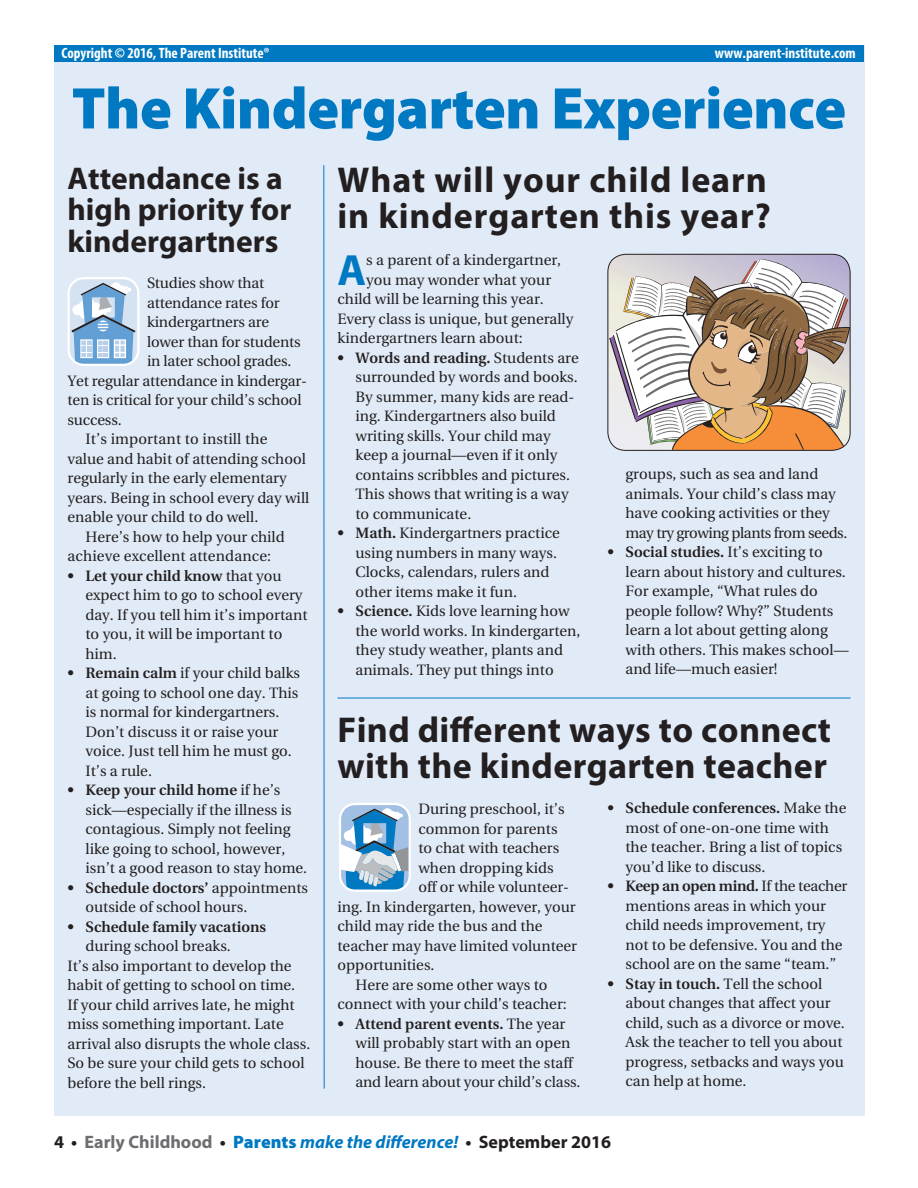
<style>
.page{position:relative;width:918px;height:1188px;background:#fff}
.page>*{position:absolute;margin:0;border:0;box-sizing:border-box;transform-origin:0 0}
.t1{font:900 59.25px "Myriad Pro";letter-spacing:-.01em;color:#0079c2}
._03_Intro_para_w_dro{font:700 43.95px "Myriad Pro";color:#0079c2}
._01_Medium_Headline{font:700 36px/36px "Myriad Pro";letter-spacing:.01em;color:#231f20}
._02_Small_Headline{font:700 31.5px/31.5px "Myriad Pro";color:#231f20}
.t2{font:italic 700 18px "Myriad Pro";color:#0079c2}
._05_Bullet_text{font:15px/19.5px "Utopia";color:#231f20}
._04_Body_text{font:15px/19.5px "Utopia";color:#231f20}
._03_Intro_para_w_dro-2{font:15px "Utopia";color:#231f20}
.t3{font:700 condensed 15px "Myriad Pro";color:#fff}
._05_Bullet_text-2{font:600 15px/19.5px "Utopia";color:#231f20}
.s1{font-weight:600}
.s2{font-weight:400}
.s3{font-style:normal;color:#231f20}
.s4{font-style:normal;color:#6c6d70}
.s5{font-weight:900;font-style:normal}
</style>
<div class="page">
<div style="left:54px;top:46px;width:811px;height:1070px;background:#e1ebf7"></div>
<div style="left:54px;top:46px;width:810px;height:16px;background:#0079c2"></div>
<hr style="left:338px;top:698px;width:512px;height:1px;background:#0079c2">
<hr style="left:323px;top:165px;width:2px;height:924px;background:#0079c2">
<svg style="left:339px;top:803px;width:72px;height:89px;background:#93bad7"></svg>
<svg style="left:68px;top:277px;width:71px;height:89px"></svg>
<svg style="left:609px;top:259px;width:241px;height:191px;background:#c8b2a0"></svg>
<div style="left:608px;top:254px;width:242px;height:197px;border:1px solid #231f20;border-radius:18px"></div>
<p class="t3" style="left:62px;top:43px;width:210px">Copyright © 2016, The Parent Institute®</p>
<p class="t3" style="left:715px;top:43px;width:142px">www.parent-institute.com</p>
<p class="t1" style="left:72px;top:69px;width:776px">The Kindergarten Experience</p>
<p class="_02_Small_Headline" style="left:68px;top:161px;width:225px">Attendance is a high priority for kindergartners</p>
<p class="_01_Medium_Headline" style="left:338px;top:161px;width:435px">What will your child learn in kindergarten this year?</p>
<p class="_03_Intro_para_w_dro" style="left:338px;top:241px;width:30px">A</p>
<p class="_03_Intro_para_w_dro-2" style="left:366px;top:252px;width:196px">s a parent of a kindergartner,</p>
<p class="_03_Intro_para_w_dro-2" style="left:366px;top:271px;width:186px">you may wonder what your</p>
<p class="_03_Intro_para_w_dro-2" style="left:338px;top:291px;width:208px">child will be learning this year.</p>
<p class="_03_Intro_para_w_dro-2" style="left:338px;top:310px;width:237px">Every class is unique, but generally</p>
<p class="_03_Intro_para_w_dro-2" style="left:338px;top:330px;width:187px">kindergartners learn about:</p>
<p class="_05_Bullet_text" style="left:356px;top:348px;width:225px;text-indent:-18px"><span class="s1">• Words and reading.</span> Students are surrounded by words and books.<br>By summer, many kids are read&shy;ing. Kindergartners also build writing skills. Your child may keep a journal—even if it only contains scribbles and pictures.<br>This shows that writing is a way to communicate.</p>
<p class="_05_Bullet_text" style="left:356px;top:524px;width:206px;text-indent:-18px"><span class="s1">• Math.</span> Kindergartners practice using numbers in many ways.<br>Clocks, calendars, rulers and other items make it fun.</p>
<p class="_05_Bullet_text" style="left:356px;top:602px;width:226px;text-indent:-18px"><span class="s1">• Science.</span> Kids love learning how the world works. In kindergarten, they study weather, plants and animals. They put things into</p>
<p class="_04_Body_text" style="left:147px;top:274px;width:119px">Studies show that</p>
<p class="_04_Body_text" style="left:147px;top:293px;width:134px">attendance rates for</p>
<p class="_04_Body_text" style="left:147px;top:313px;width:124px">kindergartners are</p>
<p class="_04_Body_text" style="left:147px;top:332px;width:155px">lower than for students</p>
<p class="_04_Body_text" style="left:147px;top:352px;width:146px">in later school grades.</p>
<p class="_04_Body_text" style="left:68px;top:371px;width:241px">Yet regular attendance in kindergar-</p>
<p class="_04_Body_text" style="left:68px;top:391px;width:236px">ten is critical for your child’s school</p>
<p class="_04_Body_text" style="left:68px;top:410px;width:56px">success.</p>
<p class="_04_Body_text" style="left:68px;top:430px;width:243px;text-indent:18px">It’s important to instill the<br>value and habit of attending school regularly in the early elementary years. Being in school every day will enable your child to do well.</p>
<p class="_04_Body_text" style="left:68px;top:527px;width:219px;text-indent:18px">Here’s how to help your child achieve excellent attendance:</p>
<p class="_05_Bullet_text" style="left:86px;top:566px;width:224px;text-indent:-18px"><span class="s1">• Let your child know</span> that you expect him to go to school every day. If you tell him it’s important to you, it will be important to him.</p>
<p class="_05_Bullet_text" style="left:86px;top:664px;width:216px;text-indent:-18px"><span class="s1">• Remain calm</span> if your child balks at going to school one day. This is normal for kindergartners.<br>Don’t discuss it or raise your voice. Just tell him he must go.<br>It’s a rule.</p>
<p class="_05_Bullet_text" style="left:86px;top:781px;width:223px;text-indent:-18px"><span class="s1">• Keep your child home</span> if he’s sick—especially if the illness is contagious. Simply not feeling like going to school, however, isn’t a good reason to stay home.</p>
<p class="_05_Bullet_text" style="left:86px;top:878px;width:224px;text-indent:-18px"><span class="s1">• Schedule doctors’</span> appointments outside of school hours.</p>
<p class="_05_Bullet_text-2" style="left:86px;top:917px;width:182px;text-indent:-18px">• Schedule family vacations <span class="s2">during school breaks.</span></p>
<p class="_04_Body_text" style="left:68px;top:956px;width:244px">It’s also important to develop the habit of getting to school on time.<br>If your child arrives late, he might miss something important. Late arrival also disrupts the whole class.<br>So be sure your child gets to school before the bell rings.</p>
<p class="_05_Bullet_text" style="left:626px;top:465px;width:223px">groups, such as sea and land animals. Your child’s class may have cooking activities or they may try growing plants from seeds.</p>
<p class="_05_Bullet_text" style="left:626px;top:543px;width:225px;text-indent:-18px"><span class="s1">• Social studies.</span> It’s exciting to learn about history and cultures.<br>For example, “What rules do people follow? Why?” Students learn a lot about getting along with others. This makes school— and life—much easier!</p>
<p class="_01_Medium_Headline" style="left:337px;top:711px;width:495px">Find different ways to connect with the kindergarten teacher</p>
<p class="_05_Bullet_text" style="left:626px;top:798px;width:222px;text-indent:-18px"><span class="s1">• Schedule conferences.</span> Make the most of one-on-one time with the teacher. Bring a list of topics you’d like to discuss.</p>
<p class="_05_Bullet_text" style="left:626px;top:876px;width:223px;text-indent:-18px"><span class="s1">• Keep an open mind.</span> If the teacher mentions areas in which your child needs improvement, try not to be defensive. You and the school are on the same “team.”</p>
<p class="_05_Bullet_text" style="left:626px;top:974px;width:221px;text-indent:-18px"><span class="s1">• Stay in touch.</span> Tell the school about changes that affect your child, such as a divorce or move.<br>Ask the teacher to tell you about progress, setbacks and ways you can help at home.</p>
<p class="_04_Body_text" style="left:418px;top:799px;width:148px">During preschool, it’s</p>
<p class="_04_Body_text" style="left:418px;top:819px;width:141px">common for parents</p>
<p class="_04_Body_text" style="left:418px;top:838px;width:142px">to chat with teachers</p>
<p class="_04_Body_text" style="left:418px;top:858px;width:137px">when dropping kids</p>
<p class="_04_Body_text" style="left:418px;top:877px;width:152px">off or while volunteer-</p>
<p class="_04_Body_text" style="left:338px;top:897px;width:240px">ing. In kindergarten, however, your</p>
<p class="_04_Body_text" style="left:338px;top:916px;width:207px">child may ride the bus and the</p>
<p class="_04_Body_text" style="left:338px;top:936px;width:241px">teacher may have limited volunteer</p>
<p class="_04_Body_text" style="left:338px;top:955px;width:99px">opportunities.</p>
<p class="_04_Body_text" style="left:338px;top:975px;width:231px;text-align:center">Here are some other ways to connect with your child’s teacher:</p>
<p class="_05_Bullet_text" style="left:356px;top:1014px;width:226px;text-indent:-18px"><span class="s1">• Attend parent events.</span> The year will probably start with an open house. Be there to meet the staff and learn about your child’s class.</p>
<p class="t2" style="left:54px;top:1130px;width:559px"><span class="s3">4 •</span> <span class="s4">Early Childhood</span> <span class="s3">•</span> <span class="s5">Parents</span> make the difference! <span class="s3">• September 2016</span></p>
</div>
